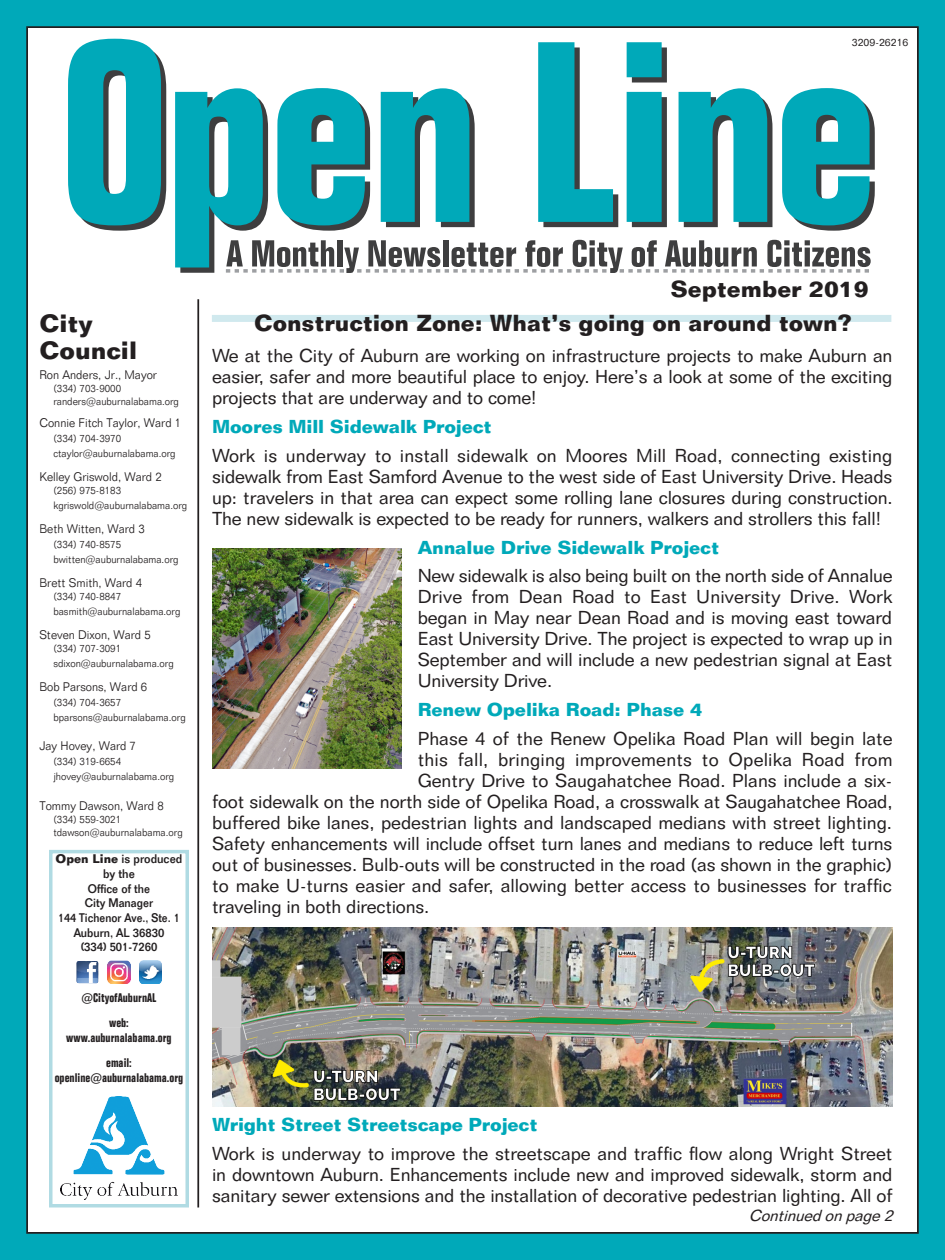
<style>
.page{position:relative;width:945px;height:1260px;background:#00a9b9}
.page>*{position:absolute;margin:0;border:0;box-sizing:border-box;transform-origin:0 0}
.t1{font:700 24.5px/26.6px "Folio BT";color:#231f20}
.t2{font:700 22.75px "Folio BT";letter-spacing:-.005em;color:#231f20}
.t3{font:18.38px/21px "Folio BT";letter-spacing:-.01em;color:#231f20;text-align:justify}
.t4{font:700 18.38px "Folio BT";letter-spacing:-.01em;color:#00a9b9}
.t5{font:18.38px "Folio BT";letter-spacing:.01em;color:#231f20}
.t6{font:italic 15.75px "Folio BT";color:#231f20}
.t7{font:300 12.25px "Folio BT";color:#231f20;scale:.95 1}
.t8{font:500 12.25px/14.7px "Folio";color:#231f20;text-align:center;scale:.95 1}
.t9{font:700 condensed 12.25px/25.2px "Folio BT";color:#231f20;text-align:center;scale:.95 1}
.t10{font:300 10.5px/15px "Folio BT";color:#231f20;scale:.95 1}
.t11{font:10.5px "Folio BT";color:#231f20}
.s1{font-family:"Folio BT";font-weight:700}
</style>
<div class="page">
<div style="left:27px;top:27px;width:891px;height:1206px;background:#fff"></div>
<hr style="left:197px;top:299px;width:2px;height:909px;background:#231f20">
<svg style="left:68px;top:39px;width:98px;height:192px"></svg>
<svg style="left:175px;top:42px;width:700px;height:231px"></svg>
<div style="left:212px;top:315px;width:679px;height:7px;background:#d0e9ee"></div>
<div style="left:49px;top:850px;width:140px;height:358px;border:4px solid #b0dbe3"></div>
<img style="left:60px;top:1096px;width:118px;height:103px">
<img style="left:76px;top:961px;width:23px;height:22px">
<img style="left:108px;top:961px;width:22px;height:22px">
<img style="left:139px;top:961px;width:23px;height:22px">
<img style="left:212px;top:549px;width:190px;height:219px">
<img style="left:212px;top:927px;width:680px;height:180px">
<p class="t11" style="left:852px;top:36px;width:58px">3209-26216</p>
<h1 class="t1" style="left:39px;top:310px;width:99px">City<br>Council</h1>
<p class="t7" style="left:39px;top:367px;width:125px">Ron Anders, Jr., Mayor</p>
<p class="t10" style="left:53px;top:382px;width:134px;line-height:13px">(334) 703-9000 randers@auburnalabama.org</p>
<p class="t7" style="left:39px;top:415px;width:151px">Connie Fitch Taylor, Ward 1</p>
<p class="t10" style="left:53px;top:430px;width:130px">(334) 704-3970 ctaylor@auburnalabama.org</p>
<p class="t7" style="left:39px;top:469px;width:130px">Kelley Griswold, Ward 2</p>
<p class="t10" style="left:53px;top:482px;width:142px">(256) 975-8183 kgriswold@auburnalabama.org</p>
<p class="t7" style="left:39px;top:521px;width:112px">Beth Witten, Ward 3</p>
<p class="t10" style="left:53px;top:536px;width:133px">(334) 740-8575 bwitten@auburnalabama.org</p>
<p class="t7" style="left:39px;top:575px;width:110px">Brett Smith, Ward 4</p>
<p class="t10" style="left:53px;top:588px;width:135px">(334) 740-8847 basmith@auburnalabama.org</p>
<p class="t7" style="left:39px;top:627px;width:119px">Steven Dixon, Ward 5</p>
<p class="t10" style="left:53px;top:640px;width:128px">(334) 707-3091 sdixon@auburnalabama.org</p>
<p class="t7" style="left:39px;top:679px;width:115px">Bob Parsons, Ward 6</p>
<p class="t10" style="left:53px;top:694px;width:141px">(334) 704-3657 bparsons@auburnalabama.org</p>
<p class="t7" style="left:39px;top:738px;width:103px">Jay Hovey, Ward 7</p>
<p class="t10" style="left:53px;top:754px;width:129px">(334) 319-6654 jhovey@auburnalabama.org</p>
<p class="t7" style="left:39px;top:798px;width:132px">Tommy Dawson, Ward 8</p>
<p class="t10" style="left:53px;top:813px;width:138px;line-height:13px">(334) 559-3021 tdawson@auburnalabama.org</p>
<p class="t8" style="left:56px;top:851px;width:135px"><span class="s1">Open Line</span> is produced by the<br>Office of the<br>City Manager<br>144 Tichenor Ave., Ste. 1<br>Auburn, AL 36830<br>(334) 501-7260</p>
<p class="t9" style="left:81px;top:985px;width:81px">@CityofAuburnAL web:</p>
<p class="t9" style="left:66px;top:1025px;width:112px">www.auburnalabama.org email:</p>
<p class="t9" style="left:55px;top:1065px;width:137px">openline@auburnalabama.org</p>
<p class="t2" style="left:670px;top:275px;width:200px">September 2019</p>
<p class="t2" style="left:254px;top:309px;width:599px">Construction Zone: What’s going on around town?</p>
<p class="t3" style="left:212px;top:345px;width:682px">We at the City of Auburn are working on infrastructure projects to make Auburn an easier, safer and more beautiful place to enjoy. Here’s a look at some of the exciting projects that are underway and to come!</p>
<p class="t4" style="left:212px;top:415px;width:281px">Moores Mill Sidewalk Project</p>
<p class="t3" style="left:212px;top:444px;width:682px">Work is underway to install sidewalk on Moores Mill Road, connecting existing sidewalk from East Samford Avenue to the west side of East University Drive. Heads up: travelers in that area can expect some rolling lane closures during construction.<br>The new sidewalk is expected to be ready for runners, walkers and strollers this fall!</p>
<p class="t4" style="left:418px;top:536px;width:303px">Annalue Drive Sidewalk Project</p>
<p class="t3" style="left:418px;top:565px;width:477px">New sidewalk is also being built on the north side of Annalue Drive from Dean Road to East University Drive. Work began in May near Dean Road and is moving east toward East University Drive. The project is expected to wrap up in September and will include a new pedestrian signal at East University Drive.</p>
<p class="t4" style="left:418px;top:698px;width:286px">Renew Opelika Road: Phase 4</p>
<p class="t3" style="left:418px;top:728px;width:477px">Phase 4 of the Renew Opelika Road Plan will begin late</p>
<p class="t5" style="left:418px;top:748px;width:476px">this fall, bringing improvements to Opelika Road from</p>
<p class="t3" style="left:418px;top:770px;width:476px">Gentry Drive to Saugahatchee Road. Plans include a six-</p>
<p class="t3" style="left:212px;top:791px;width:682px">foot sidewalk on the north side of Opelika Road, a crosswalk at Saugahatchee Road,</p>
<p class="t3" style="left:212px;top:812px;width:682px">buffered bike lanes, pedestrian lights and landscaped medians with street lighting.</p>
<p class="t3" style="left:212px;top:833px;width:682px">Safety enhancements will include offset turn lanes and medians to reduce left turns</p>
<p class="t3" style="left:212px;top:854px;width:682px">out of businesses. Bulb-outs will be constructed in the road (as shown in the graphic)</p>
<p class="t3" style="left:212px;top:875px;width:681px">to make U-turns easier and safer, allowing better access to businesses for traffic</p>
<p class="t3" style="left:212px;top:896px;width:219px">traveling in both directions.</p>
<p class="t4" style="left:212px;top:1113px;width:327px">Wright Street Streetscape Project</p>
<p class="t3" style="left:212px;top:1143px;width:682px">Work is underway to improve the streetscape and traffic flow along Wright Street in downtown Auburn. Enhancements include new and improved sidewalk, storm and sanitary sewer extensions and the installation of decorative pedestrian lighting. All of</p>
<p class="t6" style="left:749px;top:1206px;width:150px">Continuedonpage2</p>
</div>
